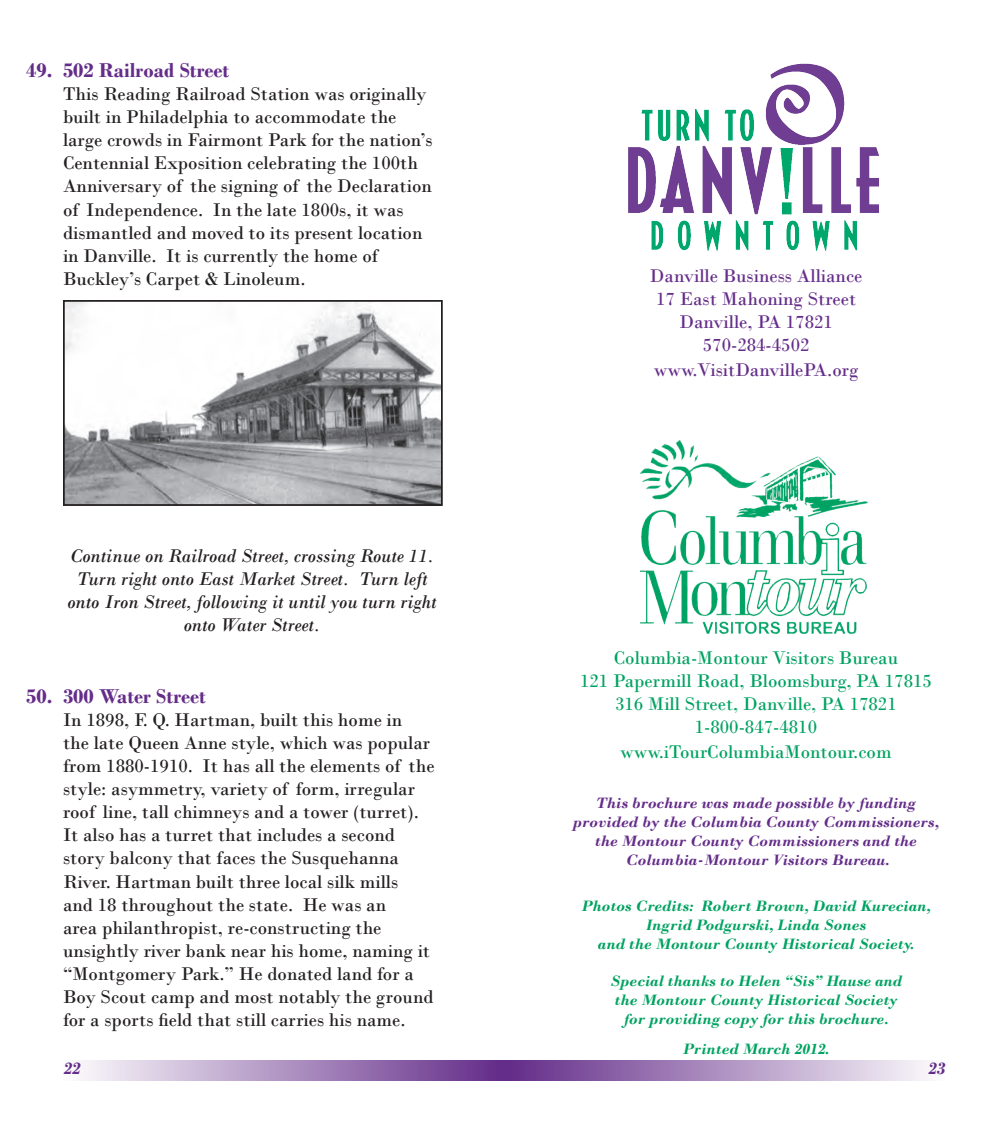
<style>
.page{position:relative;width:1008px;height:1134px;background:#fff}
.page>*{position:absolute;margin:0;border:0;box-sizing:border-box;transform-origin:0 0}
.t1{font:700 21px "Bodoni";color:#642d89}
.t2{font:19.25px/23.1px "Bodoni";color:#231f20}
.t3{font:italic 19.25px/23.1px "Bodoni";color:#231f20;text-align:center}
.t4{font:19.25px "Bodoni";color:#00a261}
.t5{font:19.25px "Bodoni";color:#642d89}
.t6{font:italic 700 17.5px "Bodoni";color:#642d89}
.t7{font:italic 700 15.75px "Bodoni";color:#00a261}
.t8{font:italic 700 15.75px "Bodoni";color:#642d89}
</style>
<div class="page">
<div style="left:504px;top:1060px;width:441px;height:22px;background:linear-gradient(to right,#622b87,#fdfdfd)"></div>
<div style="left:63px;top:1060px;width:441px;height:22px;background:linear-gradient(to right,#fdfdfe,#622b88)"></div>
<img style="left:628px;top:63px;width:251px;height:188px">
<img style="left:640px;top:440px;width:228px;height:194px">
<img style="left:66px;top:303px;width:374px;height:200px">
<div style="left:63px;top:300px;width:380px;height:206px;border:2px solid #231f20"></div>
<p class="t1" style="left:26px;top:58px;width:28px">49.</p>
<p class="t1" style="left:63px;top:58px;width:168px">502 Railroad Street</p>
<p class="t2" style="left:63px;top:82px;width:371px">This Reading Railroad Station was originally built in Philadelphia to accommodate the large crowds in Fairmont Park for the nation’s Centennial Exposition celebrating the 100th Anniversary of the signing of the Declaration of Independence. In the late 1800s, it was dismantled and moved to its present location in Danville. It is currently the home of Buckley’s Carpet &amp; Linoleum.</p>
<p class="t5" style="left:650px;top:264px;width:214px">Danville Business Alliance</p>
<p class="t5" style="left:656px;top:287px;width:202px">17 East Mahoning Street</p>
<p class="t5" style="left:679px;top:310px;width:155px">Danville, PA 17821</p>
<p class="t5" style="left:703px;top:333px;width:108px">570-284-4502</p>
<p class="t5" style="left:654px;top:359px;width:206px">www.VisitDanvillePA.org</p>
<p class="t1" style="left:26px;top:683px;width:28px">50.</p>
<p class="t3" style="left:67px;top:544px;width:371px">Continue on Railroad Street, crossing Route 11.<br>Turn right onto East Market Street. Turn left onto Iron Street, following it until you turn right onto Water Street.</p>
<p class="t1" style="left:63px;top:683px;width:144px">300 Water Street</p>
<p class="t2" style="left:63px;top:708px;width:373px">In 1898, F. Q. Hartman, built this home in<br>the late Queen Anne style, which was popular from 1880-1910. It has all the elements of the style: asymmetry, variety of form, irregular roof line, tall chimneys and a tower (turret).<br>It also has a turret that includes a second story balcony that faces the Susquehanna River. Hartman built three local silk mills<br>and 18 throughout the state. He was an<br>area philanthropist, re-constructing the unsightly river bank near his home, naming it “Montgomery Park.” He donated land for a Boy Scout camp and most notably the ground for a sports field that still carries his name.</p>
<p class="t4" style="left:614px;top:646px;width:286px">Columbia-Montour Visitors Bureau</p>
<p class="t4" style="left:580px;top:669px;width:353px">121 Papermill Road, Bloomsburg, PA 17815</p>
<p class="t4" style="left:615px;top:692px;width:283px">316 Mill Street, Danville, PA 17821</p>
<p class="t4" style="left:695px;top:715px;width:124px">1-800-847-4810</p>
<p class="t4" style="left:620px;top:741px;width:273px">www.iTourColumbiaMontour.com</p>
<p class="t8" style="left:596px;top:794px;width:322px">This brochure was made possible by funding</p>
<p class="t8" style="left:573px;top:813px;width:368px">provided by the Columbia County Commissioners,</p>
<p class="t8" style="left:595px;top:831px;width:324px">the Montour County Commissioners and the</p>
<p class="t8" style="left:626px;top:850px;width:265px">Columbia-Montour Visitors Bureau.</p>
<p class="t7" style="left:582px;top:896px;width:351px">Photos Credits: Robert Brown, David Kurecian,</p>
<p class="t7" style="left:646px;top:915px;width:221px">Ingrid Podgurski, Linda Sones</p>
<p class="t7" style="left:598px;top:934px;width:318px">and the Montour County Historical Society.</p>
<p class="t7" style="left:610px;top:972px;width:294px">Special thanks to Helen “Sis” Hause and</p>
<p class="t7" style="left:615px;top:991px;width:285px">the Montour County Historical Society</p>
<p class="t7" style="left:624px;top:1010px;width:266px">for providing copy for this brochure.</p>
<p class="t7" style="left:683px;top:1040px;width:148px">Printed March 2012.</p>
<p class="t6" style="left:63px;top:1058px;width:19px">22</p>
<p class="t6" style="left:928px;top:1058px;width:19px">23</p>
</div>
